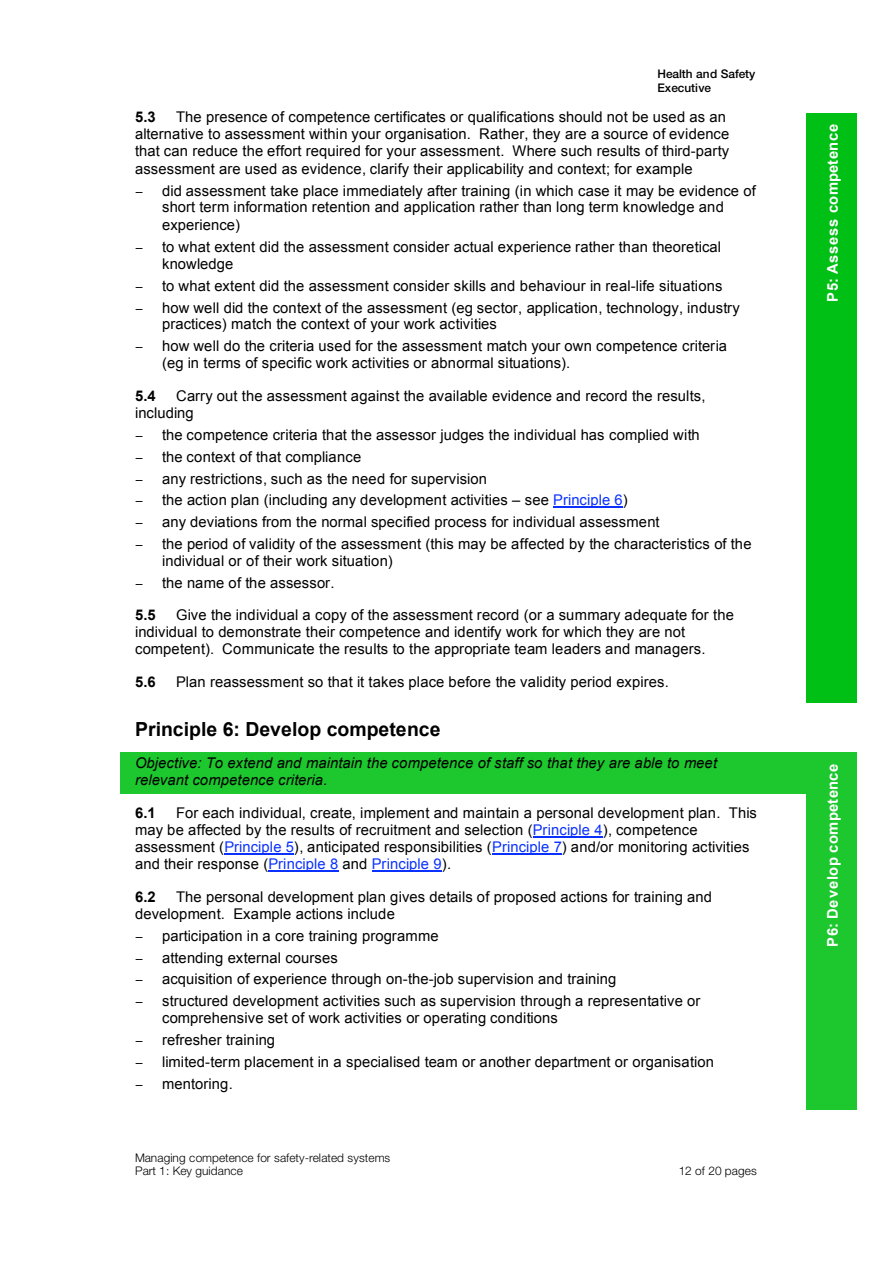
<style>
.page{position:relative;width:893px;height:1263px;background:#fff}
.page>*{position:absolute;margin:0;border:0;box-sizing:border-box;transform-origin:0 0}
.t1{font:700 19.5px "Arial";color:#000}
.t2{font:14.7px/17.2px "Arial";letter-spacing:.005em;color:#000}
.t3{font:italic 14.7px/17px "Arial";letter-spacing:.005em;color:#000}
.t4{font:700 14.7px "Arial";letter-spacing:.03em;color:#fff}
.t5{font:700 14.7px "Arial";color:#000}
.t6{font:300 11.85px/12.9px "Helvetica Neue";letter-spacing:-.005em;color:#000}
.t7{font:500 11.85px/13.4px "Helvetica Neue";color:#000}
.s1{color:#0a31ff}
</style>
<div class="page">
<div style="left:120px;top:752px;width:686px;height:42px;background:#1dc72e"></div>
<hr style="left:553px;top:507px;width:69px;height:1px;background:#0a31ff">
<hr style="left:532px;top:836px;width:70px;height:1px;background:#0a31ff">
<hr style="left:224px;top:854px;width:70px;height:1px;background:#0a31ff">
<hr style="left:492px;top:854px;width:70px;height:1px;background:#0a31ff">
<hr style="left:268px;top:871px;width:70px;height:1px;background:#0a31ff">
<hr style="left:372px;top:871px;width:69px;height:1px;background:#0a31ff">
<div style="left:806px;top:113px;width:50px;height:589px;background:#00bf15"></div>
<div style="left:806px;top:752px;width:50px;height:358px;background:#1dc72e"></div>
<p class="t7" style="left:657px;top:68px;width:99px">Health and Safety<br>Executive</p>
<p class="t2" style="left:135px;top:108px;width:595px;text-indent:41px">The presence of competence certificates or qualifications should not be used as an alternative to assessment within your organisation. Rather, they are a source of evidence that can reduce the effort required for your assessment. Where such results of third-party assessment are used as evidence, clarify their applicability and context; for example</p>
<p class="t2" style="left:162px;top:182px;width:595px">did assessment take place immediately after training (in which case it may be evidence of short term information retention and application rather than long term knowledge and experience)</p>
<p class="t2" style="left:162px;top:238px;width:560px">to what extent did the assessment consider actual experience rather than theoretical knowledge</p>
<p class="t2" style="left:162px;top:277px;width:561px">to what extent did the assessment consider skills and behaviour in real-life situations</p>
<p class="t2" style="left:162px;top:299px;width:579px">how well did the context of the assessment (eg sector, application, technology, industry practices) match the context of your work activities</p>
<p class="t2" style="left:162px;top:338px;width:566px">how well do the criteria used for the assessment match your own competence criteria (eg in terms of specific work activities or abnormal situations).</p>
<p class="t5" style="left:135px;top:387px;width:22px">5.4</p>
<p class="t5" style="left:135px;top:108px;width:22px">5.3</p>
<p class="t2" style="left:135px;top:387px;width:572px;text-indent:41px">Carry out the assessment against the available evidence and record the results, including</p>
<p class="t2" style="left:162px;top:426px;width:539px">the competence criteria that the assessor judges the individual has complied with</p>
<p class="t2" style="left:162px;top:448px;width:201px">the context of that compliance</p>
<p class="t2" style="left:162px;top:470px;width:326px">any restrictions, such as the need for supervision</p>
<p class="t2" style="left:162px;top:491px;width:467px">the action plan (including any development activities – see <span class="s1">Principle 6</span>)</p>
<p class="t2" style="left:162px;top:513px;width:499px">any deviations from the normal specified process for individual assessment</p>
<p class="t2" style="left:162px;top:535px;width:591px">the period of validity of the assessment (this may be affected by the characteristics of the individual or of their work situation)</p>
<p class="t2" style="left:162px;top:574px;width:174px">the name of the assessor.</p>
<p class="t5" style="left:135px;top:607px;width:22px">5.5</p>
<p class="t2" style="left:135px;top:606px;width:600px;text-indent:41px">Give the individual a copy of the assessment record (or a summary adequate for the individual to demonstrate their competence and identify work for which they are not competent). Communicate the results to the appropriate team leaders and managers.</p>
<p class="t5" style="left:135px;top:673px;width:22px">5.6</p>
<p class="t2" style="left:176px;top:673px;width:494px">Plan reassessment so that it takes place before the validity period expires.</p>
<h1 class="t1" style="left:135px;top:718px;width:307px">Principle 6: Develop competence</h1>
<p class="t3" style="left:135px;top:755px;width:583px">Objective: To extend and maintain the competence of staff so that they are able to meet relevant competence criteria.</p>
<p class="t5" style="left:135px;top:804px;width:22px">6.1</p>
<p class="t2" style="left:135px;top:804px;width:623px;text-indent:41px">For each individual, create, implement and maintain a personal development plan. This may be affected by the results of recruitment and selection (<span class="s1">Principle 4</span>), competence assessment (<span class="s1">Principle 5</span>), anticipated responsibilities (<span class="s1">Principle 7</span>) and/or monitoring activities and their response (<span class="s1">Principle 8</span> and <span class="s1">Principle 9</span>).</p>
<p class="t5" style="left:135px;top:889px;width:22px">6.2</p>
<p class="t2" style="left:135px;top:888px;width:578px;text-indent:41px">The personal development plan gives details of proposed actions for training and development. Example actions include</p>
<p class="t2" style="left:162px;top:927px;width:278px">participation in a core training programme</p>
<p class="t2" style="left:162px;top:949px;width:177px">attending external courses</p>
<p class="t2" style="left:162px;top:971px;width:455px">acquisition of experience through on-the-job supervision and training</p>
<p class="t2" style="left:162px;top:992px;width:540px">structured development activities such as supervision through a representative or comprehensive set of work activities or operating conditions</p>
<p class="t2" style="left:162px;top:1031px;width:114px">refresher training</p>
<p class="t2" style="left:162px;top:1053px;width:553px">limited-term placement in a specialised team or another department or organisation</p>
<p class="t2" style="left:162px;top:1075px;width:72px">mentoring.</p>
<p class="t6" style="left:135px;top:1152px;width:257px">Managing competence for safety-related systems<br>Part 1: Key guidance</p>
<p class="t6" style="left:678px;top:1165px;width:80px">12 of 20 pages</p>
<p class="t4" style="left:824px;top:302px;width:179px;rotate:-90deg">P5: Assess competence</p>
<p class="t4" style="left:824px;top:947px;width:185px;rotate:-90deg">P6: Develop competence</p>
</div>
